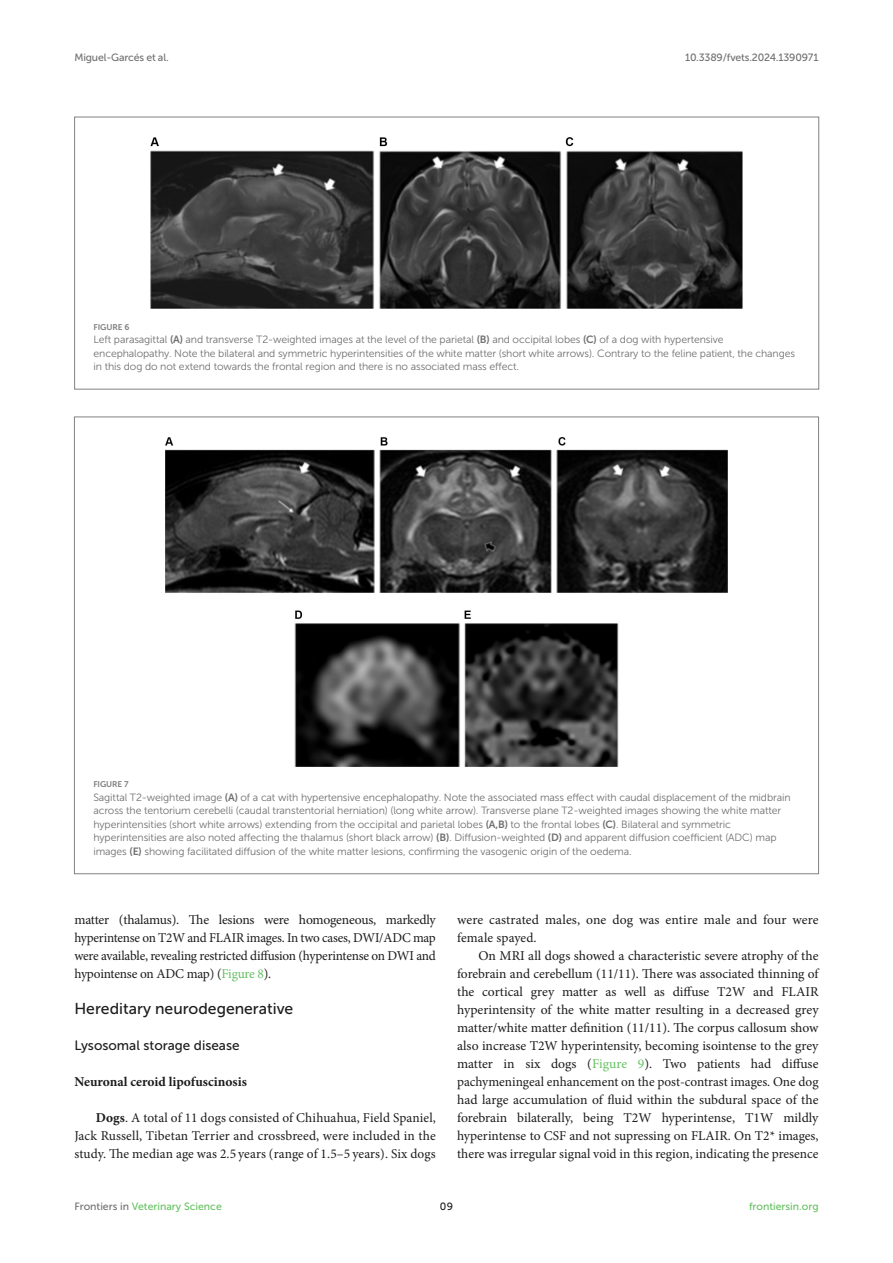
<style>
.page{position:relative;width:893px;height:1263px;background:#fff}
.page>*{position:absolute;margin:0;border:0;box-sizing:border-box;transform-origin:0 0}
.HEAD_3{font:15.75px "Museo Sans 500";color:#1b1c1b}
.TEXT{font:13.5px/18px "Minion Pro";letter-spacing:-.01em;color:#1b1c1b;text-align:justify}
.HEAD_6{font:13.5px/18px "Minion Pro";letter-spacing:.005em;color:#1b1c1b;text-align:justify}
.HEAD_5_after_HEAD_4{font:700 13.5px "Minion Pro";color:#1b1c1b}
.HEAD_4_after_HEAD_3{font:13.5px "Museo Sans 500";color:#1b1c1b}
.FIG_LEG{font:10.5px/13.5px "Museo Sans 300";letter-spacing:-.01em;color:#706f70}
.t1{font:10.5px "Museo Sans 500";letter-spacing:-.015em;color:#706f70}
.t2{font:10.5px "Museo Sans 500";color:#65c161}
.t3{font:10.5px "Museo Sans 500";color:#1b1c1b}
.FIG_HD{font:8.25px "Museo Sans 700";letter-spacing:-.01em;color:#7e7f7f}
.s1{font-family:"Museo Sans 700"}
.s2{color:#65c161}
.s3{font-weight:700}
.s4{color:#706f70}
</style>
<div class="page">
<img style="left:150px;top:137px;width:593px;height:172px">
<img style="left:165px;top:437px;width:563px;height:330px">
<p class="t1" style="left:74px;top:51px;width:96px">Miguel-Garcés et al.</p>
<p class="t1" style="left:685px;top:51px;width:135px">10.3389/fvets.2024.1390971</p>
<p class="FIG_HD" style="left:94px;top:322px;width:37px">FIGURE 6</p>
<p class="FIG_LEG" style="left:94px;top:333px;width:703px">Left parasagittal <span class="s1">(A)</span> and transverse T2-weighted images at the level of the parietal <span class="s1">(B)</span> and occipital lobes <span class="s1">(C)</span> of a dog with hypertensive encephalopathy. Note the bilateral and symmetric hyperintensities of the white matter (short white arrows). Contrary to the feline patient, the changes in this dog do not extend towards the frontal region and there is no associated mass effect.</p>
<p class="FIG_HD" style="left:93px;top:780px;width:37px">FIGURE 7</p>
<p class="FIG_LEG" style="left:93px;top:790px;width:699px">Sagittal T2-weighted image <span class="s1">(A)</span> of a cat with hypertensive encephalopathy. Note the associated mass effect with caudal displacement of the midbrain across the tentorium cerebelli (caudal transtentorial herniation) (long white arrow). Transverse plane T2-weighted images showing the white matter hyperintensities (short white arrows) extending from the occipital and parietal lobes <span class="s1">(A,B)</span> to the frontal lobes <span class="s1">(C)</span>. Bilateral and symmetric hyperintensities are also noted affecting the thalamus (short black arrow) <span class="s1">(B)</span>. Diffusion-weighted <span class="s1">(D)</span> and apparent diffusion coefficient (ADC) map images <span class="s1">(E)</span> showing facilitated diffusion of the white matter lesions, confirming the vasogenic origin of the oedema.</p>
<p class="TEXT" style="left:74px;top:911px;width:363px">matter (thalamus). The lesions were homogeneous, markedly hyperintense on T2W and FLAIR images. In two cases, DWI/ADC map were available, revealing restricted diffusion (hyperintense on DWI and hypointense on ADC map) (<span class="s2">Figure 8</span>).</p>
<p class="HEAD_3" style="left:74px;top:1000px;width:220px">Hereditary neurodegenerative</p>
<p class="HEAD_4_after_HEAD_3" style="left:74px;top:1038px;width:167px">Lysosomal storage disease</p>
<p class="HEAD_5_after_HEAD_4" style="left:74px;top:1072px;width:174px">Neuronal ceroid lipofuscinosis</p>
<p class="HEAD_6" style="left:74px;top:1109px;width:363px;text-indent:21px"><span class="s3">Dogs</span>. A total of 11 dogs consisted of Chihuahua, Field Spaniel, Jack Russell, Tibetan Terrier and crossbreed, were included in the study. The median age was 2.5 years (range of 1.5–5 years). Six dogs</p>
<p class="HEAD_6" style="left:457px;top:911px;width:363px">were castrated males, one dog was entire male and four were female spayed.</p>
<p class="TEXT" style="left:457px;top:947px;width:363px;text-indent:21px">On MRI all dogs showed a characteristic severe atrophy of the forebrain and cerebellum (11/11). There was associated thinning of the cortical grey matter as well as diffuse T2W and FLAIR hyperintensity of the white matter resulting in a decreased grey matter/white matter definition (11/11). The corpus callosum show also increase T2W hyperintensity, becoming isointense to the grey matter in six dogs (<span class="s2">Figure 9</span>). Two patients had diffuse pachymeningeal enhancement on the post-contrast images. One dog had large accumulation of fluid within the subdural space of the forebrain bilaterally, being T2W hyperintense, T1W mildly hyperintense to CSF and not supressing on FLAIR. On T2* images, there was irregular signal void in this region, indicating the presence</p>
<p class="t2" style="left:74px;top:1200px;width:149px"><span class="s4">Frontiers in</span> Veterinary Science</p>
<p class="t3" style="left:440px;top:1200px;width:15px">09</p>
<p class="t2" style="left:749px;top:1200px;width:71px">frontiersin.org</p>
</div>
